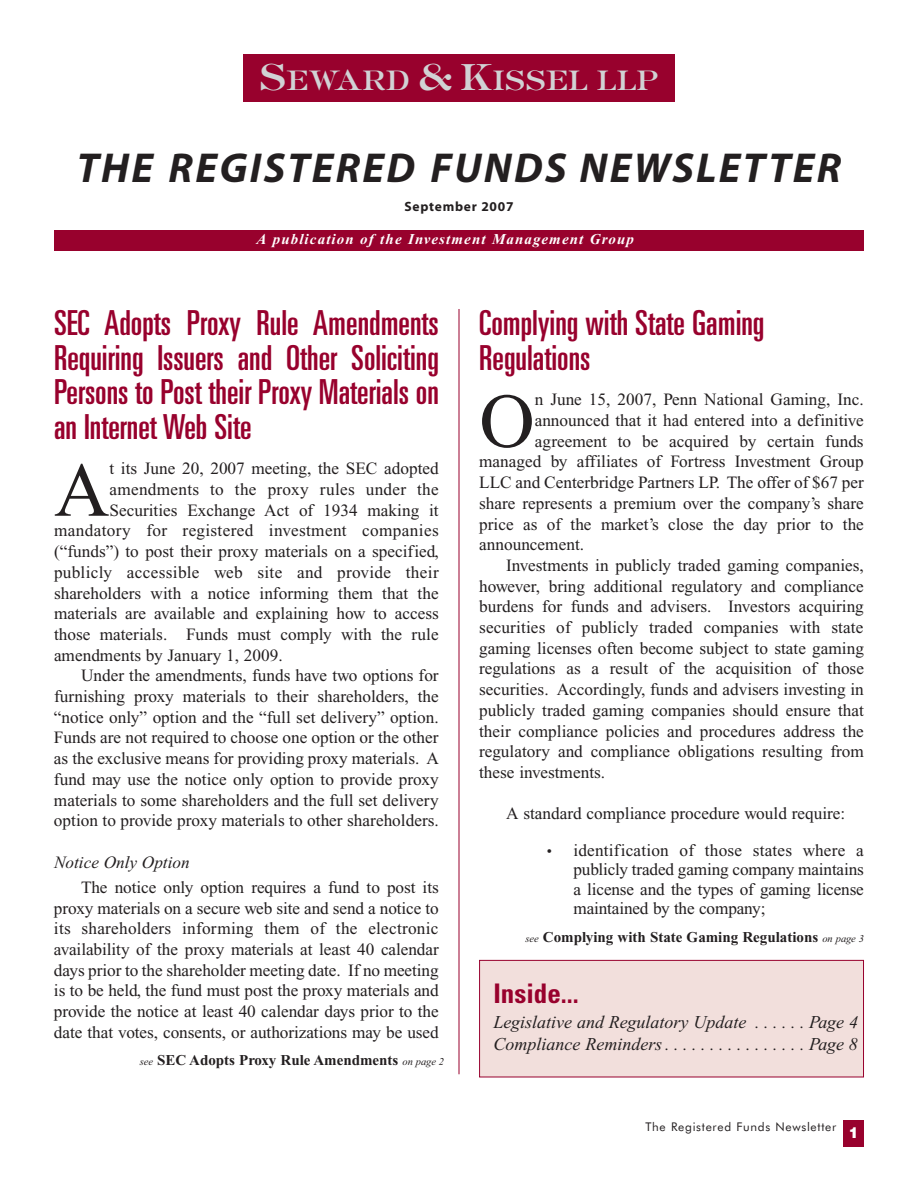
<style>
.page{position:relative;width:918px;height:1188px;background:#fff}
.page>*{position:absolute;margin:0;border:0;box-sizing:border-box;transform-origin:0 0}
.t1{font:76.95px "Times New Roman";color:#231f20}
.t2{font:italic 700 42px "Myriad";letter-spacing:.055em;color:#231f20}
.t3{font:ultra-condensed 34.5px/34.5px "Univers";color:#98012d;text-align:justify}
.t4{font:700 condensed 27px "Univers";color:#98012d}
.t5{font:25.8px "AT Sackers Heavy Roman";color:#d1d2d4}
.t6{font:italic 18px/21.6px "Times New Roman";color:#231f20}
.t7{font:17.25px/20.7px "Times New Roman";color:#231f20;text-align:justify}
.t8{font:17.25px "Times New Roman";letter-spacing:.02em;color:#231f20}
.t9{font:italic 17.25px "Times New Roman";color:#231f20}
.t10{font:700 15px "Times New Roman";color:#231f20}
.t11{font:italic 700 15px "Times New Roman";letter-spacing:.075em;color:#fff}
.t12{font:900 15px "Helvetica";color:#fff}
.t13{font:700 13.5px "Myriad";letter-spacing:.055em;color:#231f20}
.t14{font:12px "Futura BT";letter-spacing:.06em;color:#231f20}
.s1{font-size:34.5px}
.s2{font-weight:400;font-style:italic;font-size:10.5px}
.s3{font-size:15px}
</style>
<div class="page">
<div style="left:843px;top:1120px;width:21px;height:28px;background:#98012d"></div>
<div style="left:243px;top:54px;width:432px;height:47px;background:#98012d"></div>
<hr style="left:459px;top:309px;width:1px;height:765px;background:#98012d">
<div style="left:54px;top:230px;width:810px;height:21px;background:#98012d"></div>
<div style="left:480px;top:960px;width:384px;height:117px;background:#f2dfdc"></div>
<div style="left:479px;top:960px;width:385px;height:117px;border:1px solid #98012d"></div>
<h3 class="t5" style="left:259px;top:66px;width:401px"><span class="s1">S</span>EWARD <span class="s1">&amp; K</span>ISSEL LLP</h3>
<h2 class="t2" style="left:77px;top:152px;width:766px">THE REGISTERED FUNDS NEWSLETTER</h2>
<p class="t13" style="left:404px;top:201px;width:111px">September 2007</p>
<p class="t11" style="left:256px;top:234px;width:379px">A publication of the Investment Management Group</p>
<h3 class="t3" style="left:54px;top:309px;width:386px">SEC Adopts Proxy Rule Amendments Requiring Issuers and Other Soliciting Persons to Post their Proxy Materials on an Internet Web Site</h3>
<h1 class="t1" style="left:54px;top:462px;width:57px">A</h1>
<p class="t7" style="left:110px;top:460px;width:331px">t its June 20, 2007 meeting, the SEC adopted</p>
<p class="t7" style="left:110px;top:481px;width:331px">amendments to the proxy rules under the</p>
<p class="t7" style="left:110px;top:501px;width:331px">Securities Exchange Act of 1934 making it</p>
<p class="t8" style="left:54px;top:524px;width:386px">mandatory for registered investment companies</p>
<p class="t7" style="left:54px;top:543px;width:386px">(“funds”) to post their proxy materials on a specified,</p>
<p class="t8" style="left:54px;top:566px;width:386px">publicly accessible web site and provide their</p>
<p class="t7" style="left:54px;top:584px;width:386px">shareholders with a notice informing them that the</p>
<p class="t7" style="left:54px;top:605px;width:386px">materials are available and explaining how to access</p>
<p class="t7" style="left:54px;top:625px;width:386px">those materials. Funds must comply with the rule</p>
<p class="t7" style="left:54px;top:646px;width:230px">amendments by January 1, 2009.</p>
<p class="t7" style="left:81px;top:667px;width:359px">Under the amendments, funds have two options for</p>
<p class="t7" style="left:54px;top:688px;width:386px">furnishing proxy materials to their shareholders, the</p>
<p class="t7" style="left:54px;top:708px;width:386px">“notice only” option and the “full set delivery” option.</p>
<p class="t7" style="left:54px;top:729px;width:386px">Funds are not required to choose one option or the other</p>
<p class="t7" style="left:54px;top:750px;width:386px">as the exclusive means for providing proxy materials. A</p>
<p class="t7" style="left:54px;top:770px;width:386px">fund may use the notice only option to provide proxy</p>
<p class="t7" style="left:54px;top:791px;width:386px">materials to some shareholders and the full set delivery</p>
<p class="t7" style="left:54px;top:812px;width:386px">option to provide proxy materials to other shareholders.</p>
<p class="t9" style="left:54px;top:856px;width:137px">Notice Only Option</p>
<p class="t7" style="left:54px;top:878px;width:386px;text-indent:27px">The notice only option requires a fund to post its proxy materials on a secure web site and send a notice to its shareholders informing them of the electronic availability of the proxy materials at least 40 calendar days prior to the shareholder meeting date. If no meeting is to be held, the fund must post the proxy materials and provide the notice at least 40 calendar days prior to the date that votes, consents, or authorizations may be used</p>
<p class="t10" style="left:140px;top:1055px;width:306px"><span class="s2">see</span> SEC Adopts Proxy Rule Amendments <span class="s2">on page 2</span></p>
<h3 class="t3" style="left:479px;top:309px;width:287px">Complying with State Gaming<br>Regulations</h3>
<h1 class="t1" style="left:479px;top:393px;width:57px">O</h1>
<p class="t7" style="left:535px;top:391px;width:331px">n June 15, 2007, Penn National Gaming, Inc.</p>
<p class="t7" style="left:535px;top:412px;width:331px">announced that it had entered into a definitive</p>
<p class="t7" style="left:535px;top:432px;width:330px">agreement to be acquired by certain funds</p>
<p class="t7" style="left:479px;top:453px;width:386px">managed by affiliates of Fortress Investment Group</p>
<p class="t7" style="left:479px;top:474px;width:386px">LLC and Centerbridge Partners LP. The offer of $67 per</p>
<p class="t7" style="left:479px;top:494px;width:386px">share represents a premium over the company’s share</p>
<p class="t7" style="left:479px;top:515px;width:386px">price as of the market’s close the day prior to the</p>
<p class="t7" style="left:479px;top:536px;width:106px">announcement.</p>
<p class="t7" style="left:506px;top:556px;width:359px">Investments in publicly traded gaming companies,</p>
<p class="t7" style="left:479px;top:577px;width:386px">however, bring additional regulatory and compliance</p>
<p class="t7" style="left:479px;top:598px;width:386px">burdens for funds and advisers. Investors acquiring</p>
<p class="t7" style="left:479px;top:619px;width:386px">securities of publicly traded companies with state</p>
<p class="t7" style="left:479px;top:639px;width:386px">gaming licenses often become subject to state gaming</p>
<p class="t7" style="left:479px;top:660px;width:386px">regulations as a result of the acquisition of those</p>
<p class="t7" style="left:479px;top:681px;width:386px">securities. Accordingly, funds and advisers investing in</p>
<p class="t7" style="left:479px;top:701px;width:386px">publicly traded gaming companies should ensure that</p>
<p class="t7" style="left:479px;top:722px;width:386px">their compliance policies and procedures address the</p>
<p class="t7" style="left:479px;top:743px;width:386px">regulatory and compliance obligations resulting from</p>
<p class="t7" style="left:479px;top:763px;width:127px">these investments.</p>
<p class="t7" style="left:506px;top:805px;width:341px">A standard compliance procedure would require:</p>
<p class="t7" style="left:574px;top:842px;width:292px;line-height:19.5px;text-indent:-27px"><span class="s3">•</span> identification of those states where a publicly traded gaming company maintains a license and the types of gaming license maintained by the company;</p>
<p class="t10" style="left:525px;top:932px;width:340px"><span class="s2">see</span> Complying with State Gaming Regulations <span class="s2">on page 3</span></p>
<h3 class="t4" style="left:493px;top:984px;width:87px">Inside...</h3>
<p class="t6" style="left:493px;top:1013px;width:366px">Legislative and Regulatory Update . . . . . . Page 4<br>Compliance Reminders . . . . . . . . . . . . . . . . Page 8</p>
<p class="t14" style="left:645px;top:1122px;width:192px">The Registered Funds Newsletter</p>
<p class="t12" style="left:849px;top:1124px;width:12px">1</p>
</div>
